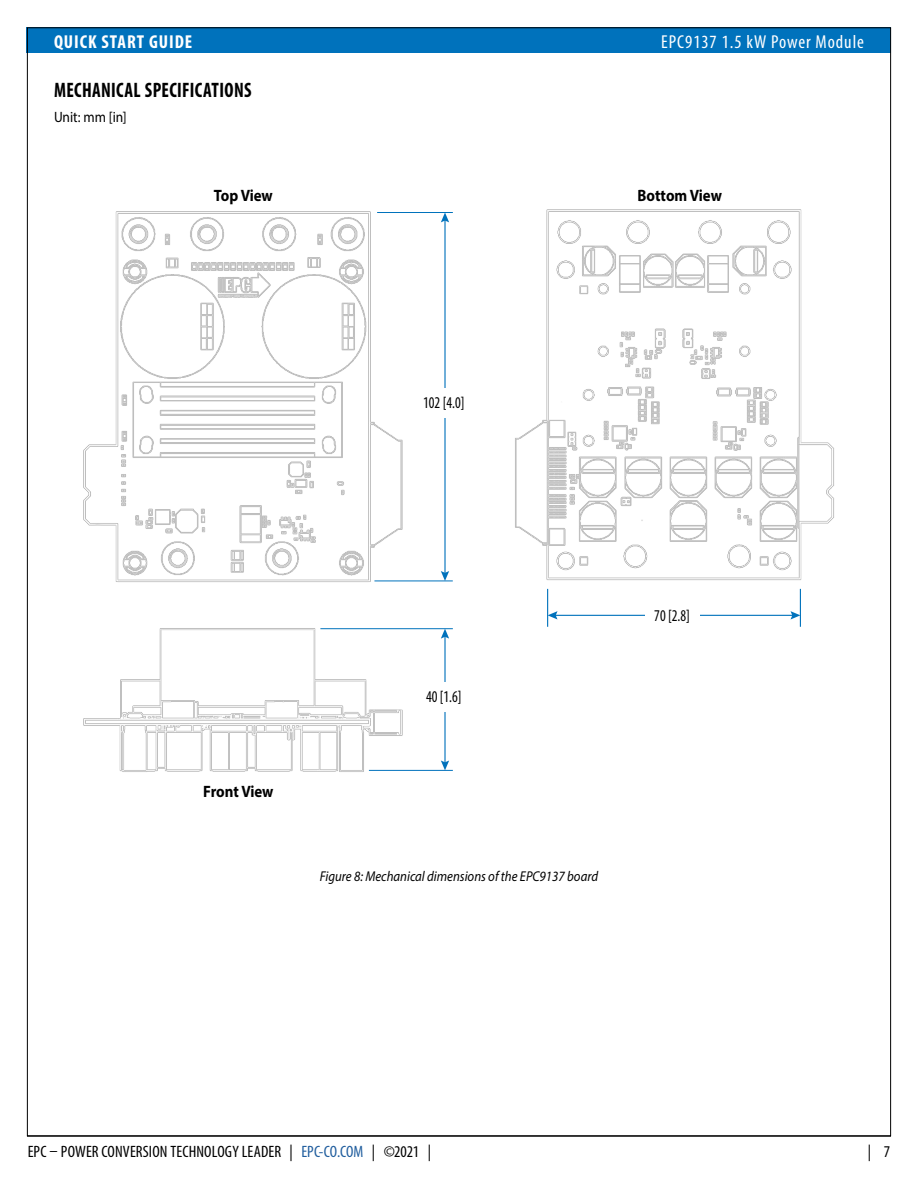
<style>
.page{position:relative;width:918px;height:1188px;background:#fff}
.page>*{position:absolute;margin:0;border:0;box-sizing:border-box;transform-origin:0 0}
.t1{font:700 condensed 21px "Myriad Pro";letter-spacing:.02em;color:#000;scale:.9 1}
.t2{font:condensed 18.75px "Myriad Pro";letter-spacing:.05em;color:#fff}
.t3{font:700 condensed 18.75px "Myriad Pro";letter-spacing:.05em;color:#fff}
.t4{font:condensed 16.5px "Myriad Pro";letter-spacing:.005em;color:#000}
.t5{font:700 16.5px "Myriad Pro";letter-spacing:-.005em;color:#000;scale:.9 1}
.t6{font:condensed 16.5px "Myriad Pro";letter-spacing:.005em;color:#000;scale:.9 1}
.t7{font:15px "Myriad Pro";letter-spacing:-.005em;color:#000;scale:.9 1}
.t8{font:italic 14.25px "Myriad Pro";color:#000;scale:.9 1}
.s1{color:#215e9e}
</style>
<div class="page">
<div style="left:27px;top:27px;width:864px;height:26px;background:#0072bc"></div>
<hr style="left:27px;top:1136px;width:864px;height:1px;background:#000">
<img style="left:83px;top:209px;width:751px;height:563px">
<hr style="left:547px;top:589px;width:1px;height:38px;background:#0072bc">
<hr style="left:800px;top:589px;width:1px;height:38px;background:#0072bc">
<hr style="left:374px;top:581px;width:79px;height:1px;background:#0072bc">
<hr style="left:320px;top:628px;width:133px;height:1px;background:#0072bc">
<hr style="left:369px;top:770px;width:84px;height:1px;background:#0072bc">
<hr style="left:377px;top:212px;width:76px;height:1px;background:#0072bc">
<hr style="left:444px;top:635px;width:2px;height:129px;background:#0072bc">
<svg style="left:441px;top:629px;width:8px;height:10px"></svg>
<svg style="left:441px;top:761px;width:8px;height:9px"></svg>
<hr style="left:554px;top:615px;width:240px;height:1px;background:#0072bc">
<svg style="left:548px;top:611px;width:10px;height:9px"></svg>
<svg style="left:791px;top:611px;width:9px;height:9px"></svg>
<div style="left:442px;top:682px;width:6px;height:30px;background:#fff"></div>
<hr style="left:444px;top:219px;width:2px;height:355px;background:#0072bc">
<svg style="left:441px;top:213px;width:8px;height:9px"></svg>
<svg style="left:441px;top:571px;width:8px;height:10px"></svg>
<div style="left:442px;top:388px;width:6px;height:30px;background:#fff"></div>
<div style="left:645px;top:608px;width:54px;height:13px;background:#fff"></div>
<p class="t3" style="left:54px;top:30px;width:140px">QUICK START GUIDE</p>
<p class="t1" style="left:54px;top:77px;width:221px">MECHANICAL SPECIFICATIONS</p>
<p class="t7" style="left:54px;top:107px;width:82px">Unit: mm [in]</p>
<p class="t2" style="left:661px;top:30px;width:204px">EPC9137 1.5 kW Power Module</p>
<p class="t5" style="left:214px;top:185px;width:67px">Top View</p>
<p class="t5" style="left:638px;top:185px;width:95px">Bottom View</p>
<p class="t6" style="left:423px;top:392px;width:47px">102 [4.0]</p>
<p class="t5" style="left:203px;top:780px;width:80px">Front View</p>
<p class="t6" style="left:426px;top:687px;width:41px">40 [1.6]</p>
<p class="t8" style="left:320px;top:867px;width:311px">Figure 8: Mechanical dimensions of the EPC9137 board</p>
<p class="t6" style="left:654px;top:605px;width:41px">70 [2.8]</p>
<p class="t4" style="left:28px;top:1142px;width:405px">EPC – POWER CONVERSION TECHNOLOGY LEADER | <span class="s1">EPC-CO.COM</span> | ©2021 |</p>
<p class="t4" style="left:868px;top:1142px;width:24px">| 7</p>
</div>
